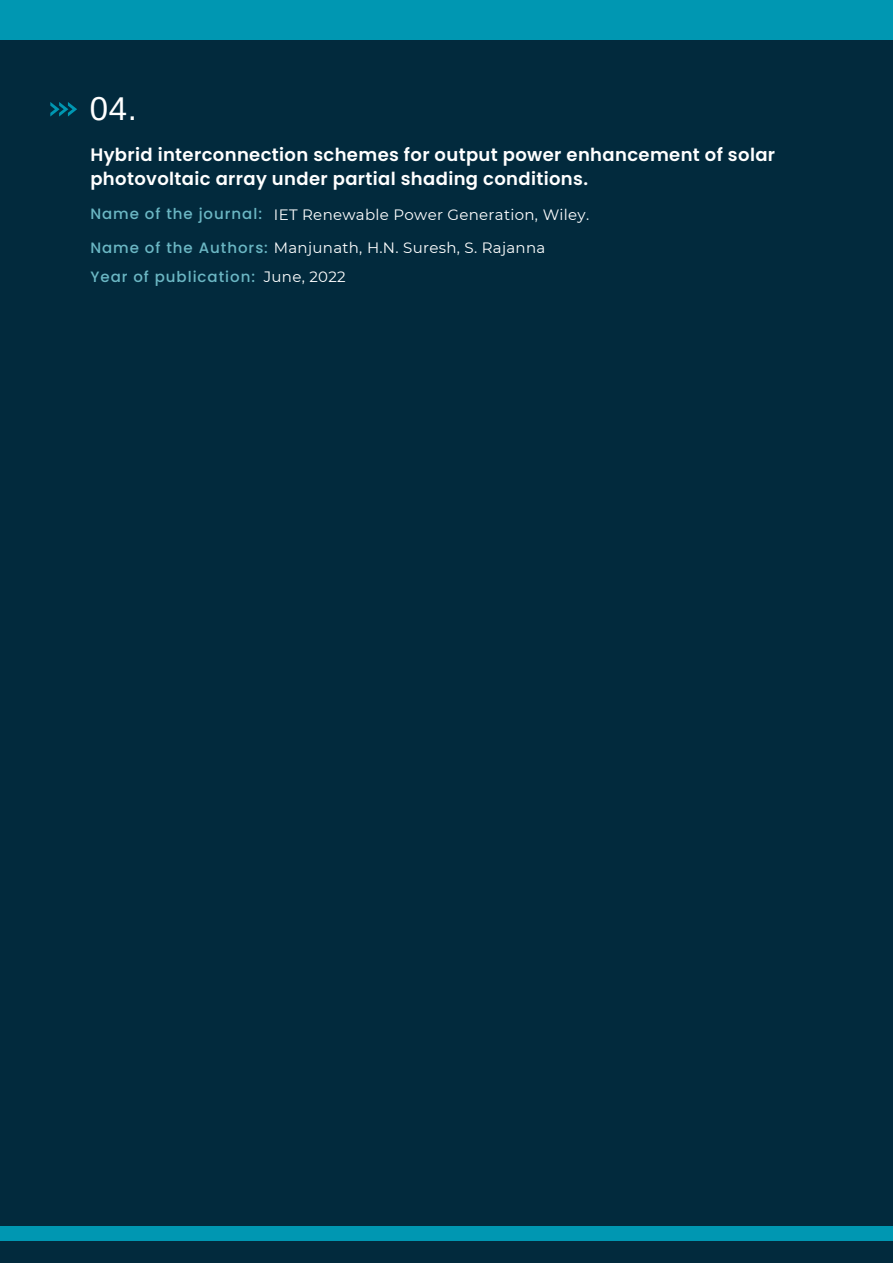
<style>
.page{position:relative;width:893px;height:1264px;background:#fff}
.page>*{position:absolute;margin:0;border:0;box-sizing:border-box;transform-origin:0 0}
.t1{font:33px "Arimo";color:#fff}
.t2{font:600 18px/24.8px "Poppins";letter-spacing:.02em;color:#fff}
.t3{font:15px "Montserrat";letter-spacing:.02em;color:#fff}
.t4{font:500 15px "Poppins";letter-spacing:.065em;color:#6bb7c4}
.s1{font-family:"Poppins";font-weight:500;color:#6bb7c4}
</style>
<div class="page">
<div style="left:0;top:0;width:892px;height:1262px;background:#022a3d"></div>
<div style="left:0;top:0;width:892px;height:39px;background:#0097b2"></div>
<svg style="left:50px;top:102px;width:27px;height:14px"></svg>
<div style="left:0;top:1226px;width:892px;height:15px;background:#0097b2"></div>
<h1 class="t1" style="left:90px;top:90px;width:49px">04.</h1>
<p class="t2" style="left:90px;top:142px;width:686px">Hybrid interconnection schemes for output power enhancement of solar photovoltaic array under partial shading conditions.</p>
<p class="t4" style="left:90px;top:204px;width:173px">Name of the journal:</p>
<p class="t3" style="left:90px;top:239px;width:456px"><span class="s1">Name of the Authors:</span> Manjunath, H.N. Suresh, S. Rajanna</p>
<p class="t4" style="left:90px;top:266px;width:166px">Year of publication:</p>
<p class="t3" style="left:274px;top:205px;width:317px">IET Renewable Power Generation, Wiley.</p>
<p class="t3" style="left:264px;top:267px;width:84px">June, 2022</p>
</div>
